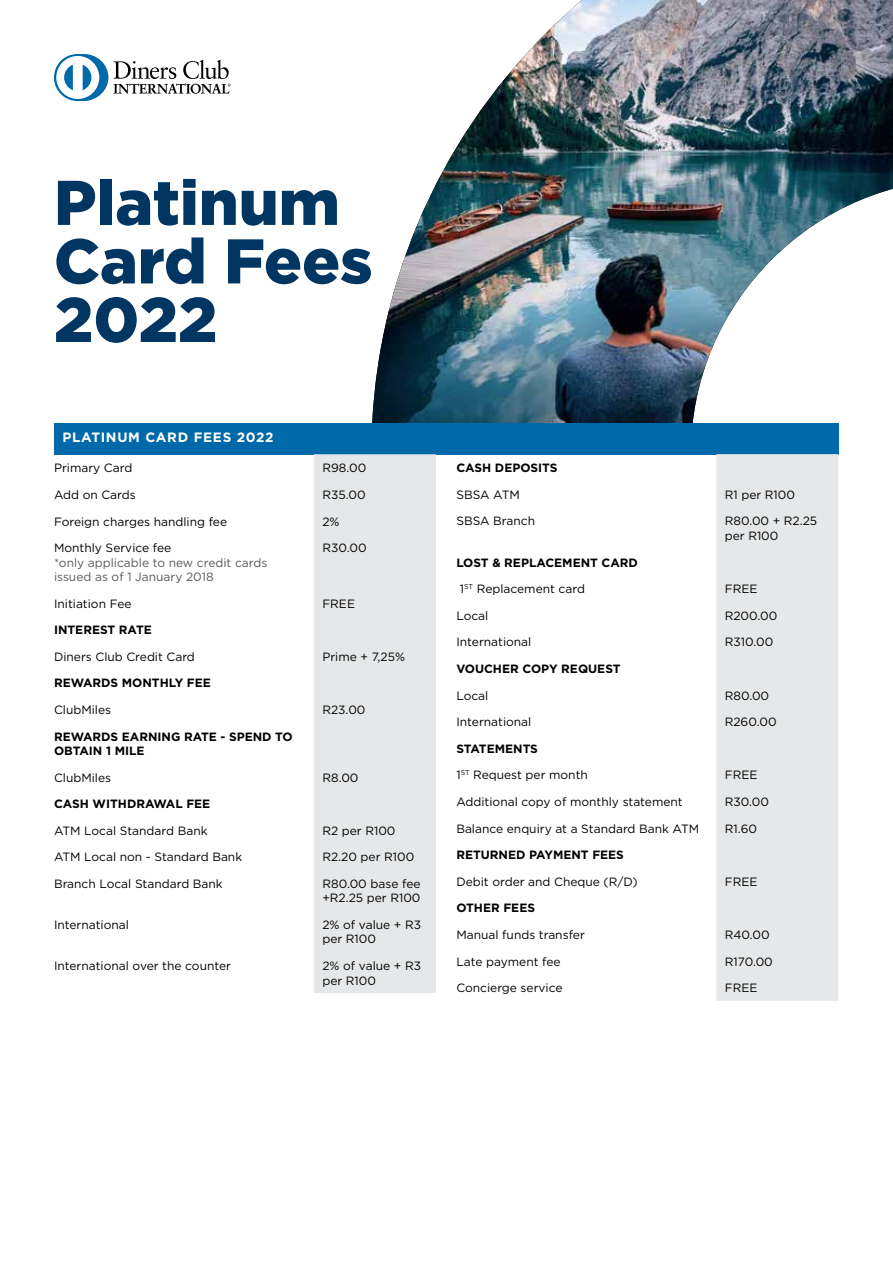
<style>
.page{position:relative;width:893px;height:1263px;background:#fff}
.page>*{position:absolute;margin:0;border:0;box-sizing:border-box;transform-origin:0 0}
.t1{font:900 63px/58.5px "Gotham";color:#003661}
.t2{font:700 13.5px "Gotham";letter-spacing:.05em;color:#fff}
.t3{font:12px/14.4px "Gotham";color:#000}
.t4{font:700 12px/14.4px "Gotham";color:#000}
.t5{font:12px/14.4px "Gotham";color:#58595b}
</style>
<div class="page">
<img style="left:372px;top:0;width:521px;height:423px">
<div style="left:54px;top:423px;width:785px;height:31px;background:#0069aa"></div>
<svg style="left:114px;top:60px;width:117px;height:34px"></svg>
<svg style="left:54px;top:54px;width:54px;height:47px"></svg>
<div style="left:314px;top:454px;width:122px;height:539px;background:#e6e7e8"></div>
<div style="left:716px;top:454px;width:122px;height:547px;background:#e6e7e8"></div>
<h1 class="t1" style="left:54px;top:172px;width:320px">Platinum<br>Card Fees<br>2022</h1>
<p class="t2" style="left:63px;top:429px;width:213px">PLATINUM CARD FEES 2022</p>
<p class="t3" style="left:54px;top:461px;width:80px">Primary Card</p>
<p class="t3" style="left:322px;top:461px;width:45px">R98.00</p>
<p class="t3" style="left:54px;top:487px;width:83px">Add on Cards</p>
<p class="t3" style="left:322px;top:487px;width:45px">R35.00</p>
<p class="t3" style="left:54px;top:514px;width:175px">Foreign charges handling fee</p>
<p class="t3" style="left:322px;top:514px;width:19px">2%</p>
<p class="t3" style="left:54px;top:540px;width:119px">Monthly Service fee</p>
<p class="t5" style="left:54px;top:555px;width:215px">*only applicable to new credit cards issued as of 1 January 2018</p>
<p class="t3" style="left:322px;top:540px;width:46px">R30.00</p>
<p class="t3" style="left:54px;top:596px;width:79px">Initiation Fee</p>
<p class="t3" style="left:322px;top:596px;width:34px">FREE</p>
<p class="t4" style="left:54px;top:623px;width:99px">INTEREST RATE</p>
<p class="t3" style="left:54px;top:649px;width:142px">Diners Club Credit Card</p>
<p class="t3" style="left:322px;top:649px;width:84px">Prime + 7,25%</p>
<p class="t4" style="left:54px;top:676px;width:158px">REWARDS MONTHLY FEE</p>
<p class="t3" style="left:54px;top:702px;width:59px">ClubMiles</p>
<p class="t3" style="left:322px;top:702px;width:45px">R23.00</p>
<p class="t4" style="left:54px;top:729px;width:240px">REWARDS EARNING RATE - SPEND TO<br>OBTAIN 1 MILE</p>
<p class="t3" style="left:54px;top:770px;width:59px">ClubMiles</p>
<p class="t3" style="left:322px;top:770px;width:38px">R8.00</p>
<p class="t4" style="left:54px;top:797px;width:158px">CASH WITHDRAWAL FEE</p>
<p class="t3" style="left:54px;top:823px;width:155px">ATM Local Standard Bank</p>
<p class="t3" style="left:322px;top:823px;width:75px">R2 per R100</p>
<p class="t3" style="left:54px;top:850px;width:190px">ATM Local non - Standard Bank</p>
<p class="t3" style="left:322px;top:850px;width:93px">R2.20 per R100</p>
<p class="t3" style="left:54px;top:876px;width:170px">Branch Local Standard Bank</p>
<p class="t3" style="left:322px;top:876px;width:100px">R80.00 base fee +R2.25 per R100</p>
<p class="t3" style="left:54px;top:917px;width:77px">International</p>
<p class="t3" style="left:322px;top:917px;width:100px">2% of value + R3 per R100</p>
<p class="t3" style="left:54px;top:958px;width:179px">International over the counter</p>
<p class="t3" style="left:322px;top:958px;width:100px">2% of value + R3 per R100</p>
<p class="t4" style="left:456px;top:461px;width:103px">CASH DEPOSITS</p>
<p class="t3" style="left:456px;top:487px;width:65px">SBSA ATM</p>
<p class="t3" style="left:725px;top:487px;width:72px">R1 per R100</p>
<p class="t3" style="left:456px;top:514px;width:80px">SBSA Branch</p>
<p class="t3" style="left:725px;top:514px;width:94px">R80.00 + R2.25 per R100</p>
<p class="t4" style="left:456px;top:555px;width:183px">LOST &amp; REPLACEMENT CARD</p>
<p class="t3" style="left:460px;top:581px;width:127px">1<sup>ST</sup> Replacement card</p>
<p class="t3" style="left:725px;top:581px;width:34px">FREE</p>
<p class="t3" style="left:456px;top:608px;width:34px">Local</p>
<p class="t3" style="left:725px;top:608px;width:54px">R200.00</p>
<p class="t3" style="left:456px;top:635px;width:77px">International</p>
<p class="t3" style="left:725px;top:635px;width:50px">R310.00</p>
<p class="t4" style="left:456px;top:661px;width:166px">VOUCHER COPY REQUEST</p>
<p class="t3" style="left:456px;top:688px;width:34px">Local</p>
<p class="t3" style="left:725px;top:688px;width:46px">R80.00</p>
<p class="t3" style="left:456px;top:714px;width:77px">International</p>
<p class="t3" style="left:725px;top:714px;width:53px">R260.00</p>
<p class="t4" style="left:456px;top:741px;width:83px">STATEMENTS</p>
<p class="t3" style="left:456px;top:768px;width:133px">1<sup>ST</sup> Request per month</p>
<p class="t3" style="left:725px;top:768px;width:34px">FREE</p>
<p class="t3" style="left:456px;top:794px;width:228px">Additional copy of monthly statement</p>
<p class="t3" style="left:725px;top:794px;width:46px">R30.00</p>
<p class="t3" style="left:456px;top:821px;width:244px">Balance enquiry at a Standard Bank ATM</p>
<p class="t3" style="left:725px;top:821px;width:34px">R1.60</p>
<p class="t4" style="left:456px;top:848px;width:169px">RETURNED PAYMENT FEES</p>
<p class="t3" style="left:456px;top:874px;width:183px">Debit order and Cheque (R/D)</p>
<p class="t3" style="left:725px;top:874px;width:34px">FREE</p>
<p class="t4" style="left:456px;top:901px;width:80px">OTHER FEES</p>
<p class="t3" style="left:456px;top:927px;width:130px">Manual funds transfer</p>
<p class="t3" style="left:725px;top:927px;width:46px">R40.00</p>
<p class="t3" style="left:456px;top:954px;width:106px">Late payment fee</p>
<p class="t3" style="left:725px;top:954px;width:50px">R170.00</p>
<p class="t3" style="left:456px;top:980px;width:108px">Concierge service</p>
<p class="t3" style="left:725px;top:980px;width:34px">FREE</p>
</div>
